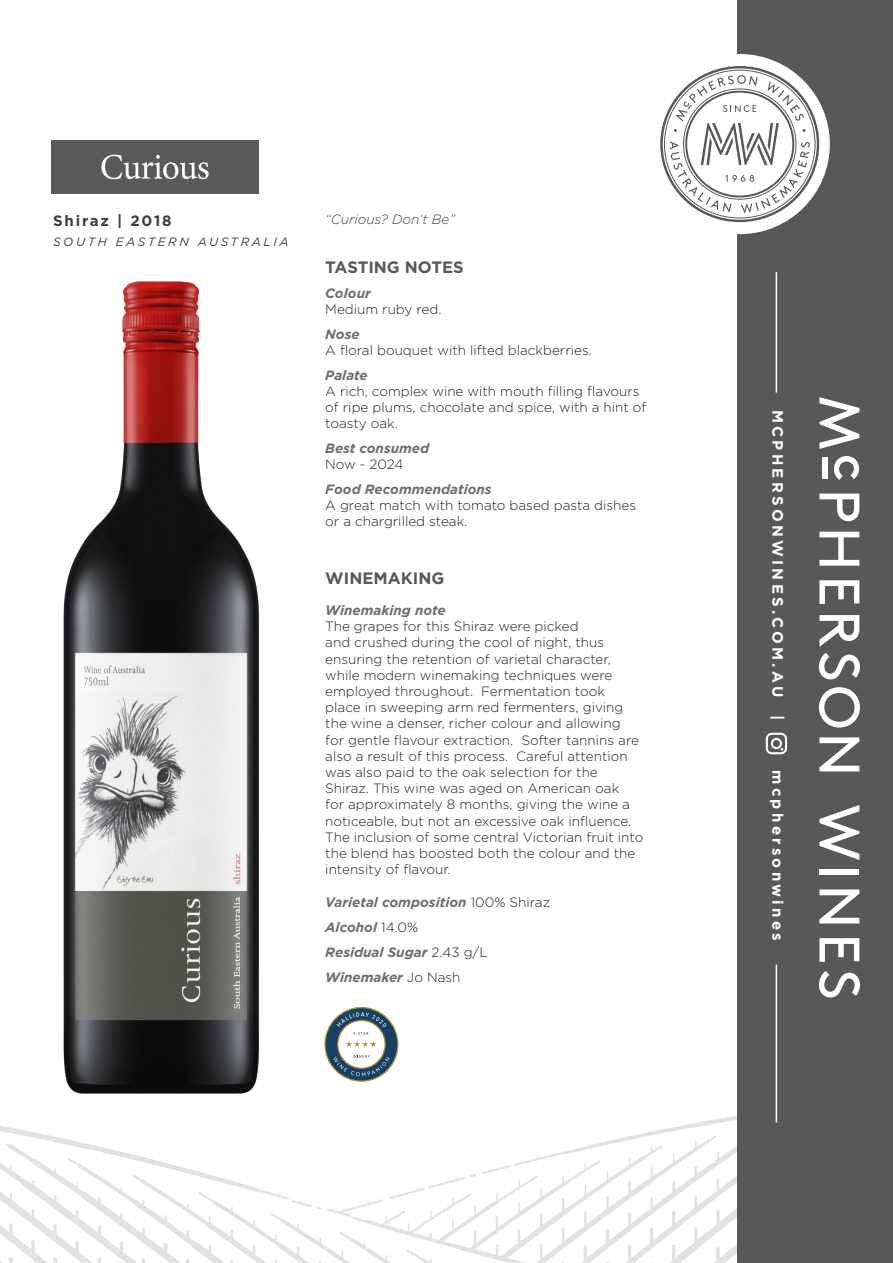
<style>
.page{position:relative;width:893px;height:1263px;background:#fff}
.page>*{position:absolute;margin:0;border:0;box-sizing:border-box;transform-origin:0 0}
.t1{font:700 16.5px "Gotham";color:#57585a}
.t2{font:700 15px "Gotham";letter-spacing:.22em;color:#fff}
.t3{font:700 15px "Gotham";letter-spacing:.12em;color:#3e3e3f}
.t4{font:300 13.5px/16.2px "Gotham";color:#231f20}
.t5{font:italic 700 13.5px "Gotham";color:#6c6d70}
.t6{font:italic 300 13.5px "Gotham";color:#3e3e3f}
.t7{font:italic 12px "Gotham";letter-spacing:.22em;color:#3e3e3f}
.s1{font-weight:700;font-style:italic;color:#6c6d70}
.s2{font-weight:300;font-style:normal;color:#231f20}
</style>
<div class="page">
<svg style="left:0;top:1095px;width:738px;height:168px"></svg>
<div style="left:738px;top:0;width:155px;height:1263px;background:#57585a"></div>
<svg style="left:819px;top:805px;width:40px;height:118px"></svg>
<svg style="left:819px;top:938px;width:40px;height:24px"></svg>
<svg style="left:819px;top:971px;width:41px;height:26px"></svg>
<svg style="left:819px;top:493px;width:40px;height:28px"></svg>
<svg style="left:819px;top:532px;width:41px;height:239px"></svg>
<svg style="left:819px;top:397px;width:40px;height:52px"></svg>
<div style="left:823px;top:458px;width:5px;height:21px;background:#fff"></div>
<svg style="left:826px;top:456px;width:33px;height:24px"></svg>
<div style="left:650px;top:54px;width:180px;height:180px;background:#fff;border-radius:50%"></div>
<svg style="left:660px;top:66px;width:159px;height:156px"></svg>
<hr style="left:776px;top:272px;width:1px;height:121px;background:#fff">
<hr style="left:776px;top:965px;width:1px;height:157px;background:#fff">
<svg style="left:766px;top:733px;width:21px;height:21px"></svg>
<img style="left:58px;top:281px;width:209px;height:830px">
<img style="left:52px;top:141px;width:206px;height:52px">
<svg style="left:324px;top:1007px;width:74px;height:75px"></svg>
<p class="t3" style="left:53px;top:210px;width:120px">Shiraz | 2018</p>
<p class="t7" style="left:53px;top:234px;width:237px">SOUTH EASTERN AUSTRALIA</p>
<p class="t6" style="left:325px;top:210px;width:131px">“Curious? Don’t Be”</p>
<p class="t1" style="left:325px;top:256px;width:140px">TASTING NOTES</p>
<p class="t5" style="left:325px;top:284px;width:47px">Colour</p>
<p class="t4" style="left:325px;top:301px;width:118px">Medium ruby red.</p>
<p class="t5" style="left:325px;top:325px;width:36px">Nose</p>
<p class="t4" style="left:325px;top:342px;width:268px">A floral bouquet with lifted blackberries.</p>
<p class="t5" style="left:325px;top:366px;width:44px">Palate</p>
<p class="t4" style="left:325px;top:382px;width:323px">A rich, complex wine with mouth filling flavours of ripe plums, chocolate and spice, with a hint of toasty oak.</p>
<p class="t5" style="left:325px;top:439px;width:105px">Best consumed</p>
<p class="t4" style="left:325px;top:456px;width:80px">Now - 2024</p>
<p class="t5" style="left:325px;top:480px;width:168px">Food Recommendations</p>
<p class="t4" style="left:325px;top:497px;width:312px">A great match with tomato based pasta dishes or a chargrilled steak.</p>
<p class="t1" style="left:325px;top:567px;width:121px">WINEMAKING</p>
<p class="t4" style="left:325px;top:602px;width:320px"><span class="s1">Winemaking note<br></span>The grapes for this Shiraz were picked<br>and crushed during the cool of night, thus ensuring the retention of varietal character, while modern winemaking techniques were employed throughout. Fermentation took place in sweeping arm red fermenters, giving the wine a denser, richer colour and allowing<br>for gentle flavour extraction. Softer tannins are also a result of this process. Careful attention was also paid to the oak selection for the Shiraz. This wine was aged on American oak<br>for approximately 8 months, giving the wine a noticeable, but not an excessive oak influence.<br>The inclusion of some central Victorian fruit into the blend has boosted both the colour and the intensity of flavour.</p>
<p class="t5" style="left:325px;top:894px;width:226px">Varietal composition <span class="s2">100% Shiraz</span></p>
<p class="t5" style="left:325px;top:918px;width:94px">Alcohol <span class="s2">14.0%</span></p>
<p class="t5" style="left:325px;top:943px;width:164px">Residual Sugar <span class="s2">2.43 g/L</span></p>
<p class="t5" style="left:325px;top:968px;width:137px">Winemaker <span class="s2">Jo Nash</span></p>
<p class="t2" style="left:788px;top:410px;width:312px;rotate:90deg">MCPHERSONWINES.COM.AU |</p>
<p class="t2" style="left:788px;top:770px;width:172px;rotate:90deg">mcphersonwines</p>
</div>
